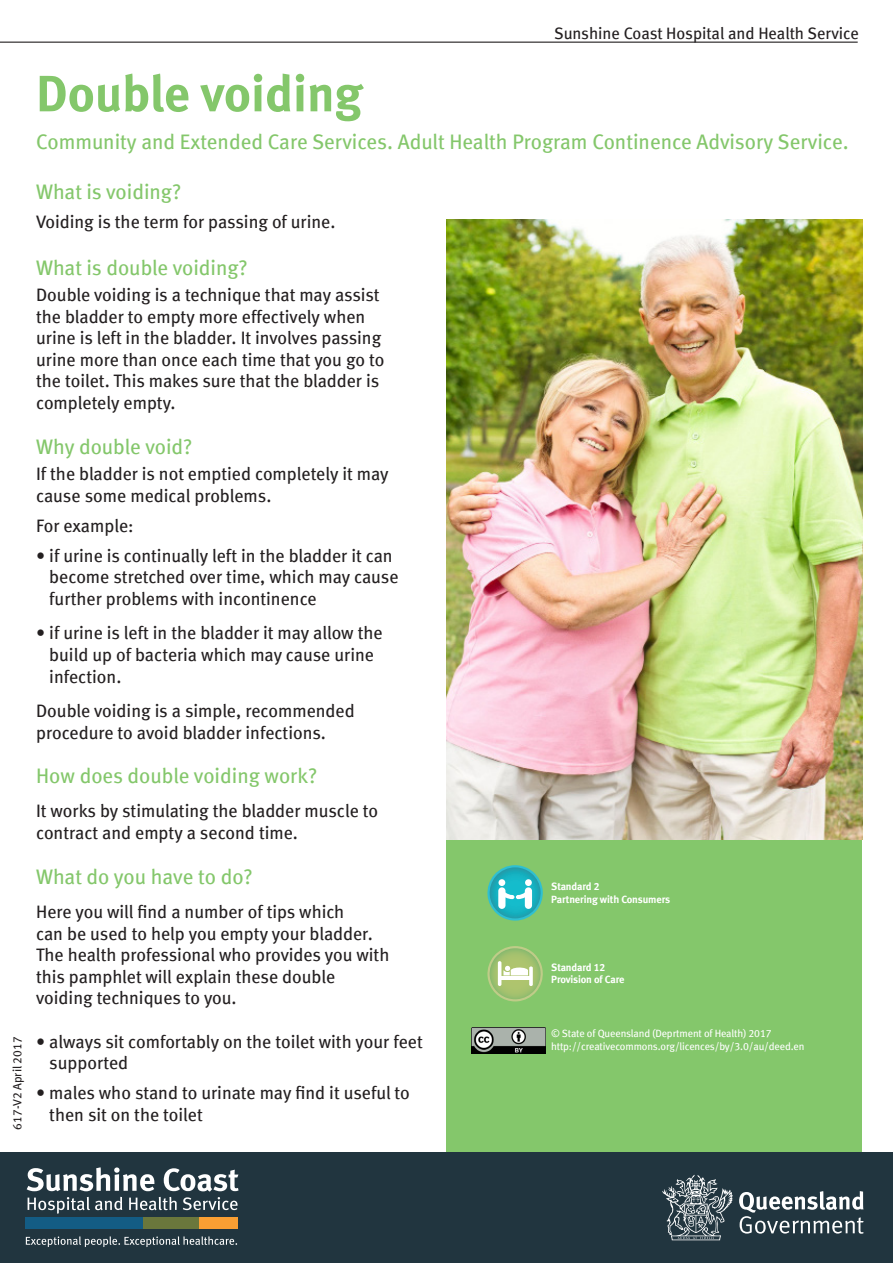
<style>
.page{position:relative;width:893px;height:1263px;background:#fff}
.page>*{position:absolute;margin:0;border:0;box-sizing:border-box;transform-origin:0 0}
.t1{font:51px "Meta Bold LF";color:#84c76b}
.t2{font:21px "Meta Book LF";color:#84c76b}
.t3{font:18px/21.6px "Meta Book LF";color:#231f20}
.t4{font:16.5px "Meta Book LF";color:#231f20}
.t5{font:12px "Meta Book LF";color:#231f20}
.t6{font:10.5px "Meta Book LF";letter-spacing:-.01em;color:#fff}
.t7{font:10.5px "Meta Bold LF";letter-spacing:-.01em;color:#fff}
</style>
<div class="page">
<hr style="left:0;top:42px;width:858px;height:1px;background:#231f20">
<div style="left:446px;top:799px;width:416px;height:464px;background:#84c76b"></div>
<img style="left:472px;top:1027px;width:73px;height:26px">
<svg style="left:487px;top:865px;width:56px;height:55px"></svg>
<svg style="left:487px;top:946px;width:56px;height:55px"></svg>
<img style="left:446px;top:220px;width:416px;height:620px">
<div style="left:0;top:1152px;width:893px;height:111px;background:#21353f"></div>
<div style="left:26px;top:1217px;width:118px;height:11px;background:#135c84"></div>
<div style="left:144px;top:1217px;width:56px;height:11px;background:#6a773c"></div>
<div style="left:200px;top:1217px;width:38px;height:11px;background:#f99f33"></div>
<svg style="left:27px;top:1167px;width:127px;height:24px"></svg>
<svg style="left:164px;top:1168px;width:75px;height:23px"></svg>
<svg style="left:28px;top:1197px;width:94px;height:17px"></svg>
<svg style="left:129px;top:1197px;width:48px;height:13px"></svg>
<svg style="left:183px;top:1197px;width:55px;height:13px"></svg>
<svg style="left:26px;top:1236px;width:211px;height:11px"></svg>
<svg style="left:739px;top:1191px;width:125px;height:43px"></svg>
<svg style="left:662px;top:1175px;width:71px;height:65px"></svg>
<p class="t4" style="left:554px;top:23px;width:306px">Sunshine Coast Hospital and Health Service</p>
<p class="t1" style="left:36px;top:63px;width:328px">Double voiding</p>
<p class="t2" style="left:36px;top:129px;width:814px">Community and Extended Care Services. Adult Health Program Continence Advisory Service.</p>
<p class="t5" style="left:10px;top:1129px;width:94px;rotate:-90deg">617-V2 April 2017</p>
<p class="t2" style="left:36px;top:180px;width:147px">What is voiding?</p>
<p class="t3" style="left:36px;top:211px;width:301px">Voiding is the term for passing of urine.</p>
<p class="t2" style="left:36px;top:256px;width:213px">What is double voiding?</p>
<p class="t3" style="left:36px;top:284px;width:345px">Double voiding is a technique that may assist</p>
<p class="t3" style="left:36px;top:305px;width:331px">the bladder to empty more effectively when</p>
<p class="t3" style="left:36px;top:327px;width:347px">urine is left in the bladder. It involves passing</p>
<p class="t3" style="left:36px;top:349px;width:350px">urine more than once each time that you go to</p>
<p class="t3" style="left:36px;top:370px;width:345px">the toilet. This makes sure that the bladder is</p>
<p class="t3" style="left:36px;top:392px;width:141px">completely empty.</p>
<p class="t2" style="left:36px;top:434px;width:158px">Why double void?</p>
<p class="t3" style="left:36px;top:463px;width:354px">If the bladder is not emptied completely it may</p>
<p class="t3" style="left:36px;top:484px;width:237px">cause some medical problems.</p>
<p class="t3" style="left:36px;top:514px;width:99px">For example:</p>
<p class="t3" style="left:49px;top:544px;width:351px;text-indent:-13px">• if urine is continually left in the bladder it can become stretched over time, which may cause further problems with incontinence</p>
<p class="t3" style="left:49px;top:622px;width:335px;text-indent:-13px">• if urine is left in the bladder it may allow the build up of bacteria which may cause urine infection.</p>
<p class="t3" style="left:36px;top:700px;width:320px">Double voiding is a simple, recommended procedure to avoid bladder infections.</p>
<p class="t2" style="left:36px;top:763px;width:283px">How does double voiding work?</p>
<p class="t3" style="left:36px;top:800px;width:343px">It works by stimulating the bladder muscle to</p>
<p class="t3" style="left:36px;top:821px;width:263px">contract and empty a second time.</p>
<p class="t2" style="left:36px;top:864px;width:218px">What do you have to do?</p>
<p class="t3" style="left:36px;top:901px;width:310px">Here you will find a number of tips which</p>
<p class="t3" style="left:36px;top:922px;width:338px">can be used to help you empty your bladder.</p>
<p class="t3" style="left:36px;top:944px;width:355px">The health professional who provides you with</p>
<p class="t3" style="left:36px;top:965px;width:301px">this pamphlet will explain these double</p>
<p class="t3" style="left:36px;top:987px;width:202px">voiding techniques to you.</p>
<p class="t3" style="left:49px;top:1030px;width:375px;text-indent:-13px">• always sit comfortably on the toilet with your feet supported</p>
<p class="t3" style="left:49px;top:1082px;width:362px;text-indent:-13px">• males who stand to urinate may find it useful to then sit on the toilet</p>
<p class="t7" style="left:551px;top:880px;width:50px">Standard 2</p>
<p class="t7" style="left:551px;top:893px;width:120px">Partnering with Consumers</p>
<p class="t7" style="left:551px;top:961px;width:56px">Standard 12</p>
<p class="t7" style="left:551px;top:973px;width:75px">Provision of Care</p>
<p class="t6" style="left:551px;top:1027px;width:222px">© State of Queensland (Deprtment of Health) 2017</p>
<p class="t6" style="left:551px;top:1040px;width:255px">http://creativecommons.org/licences/by/3.0/au/deed.en</p>
</div>
